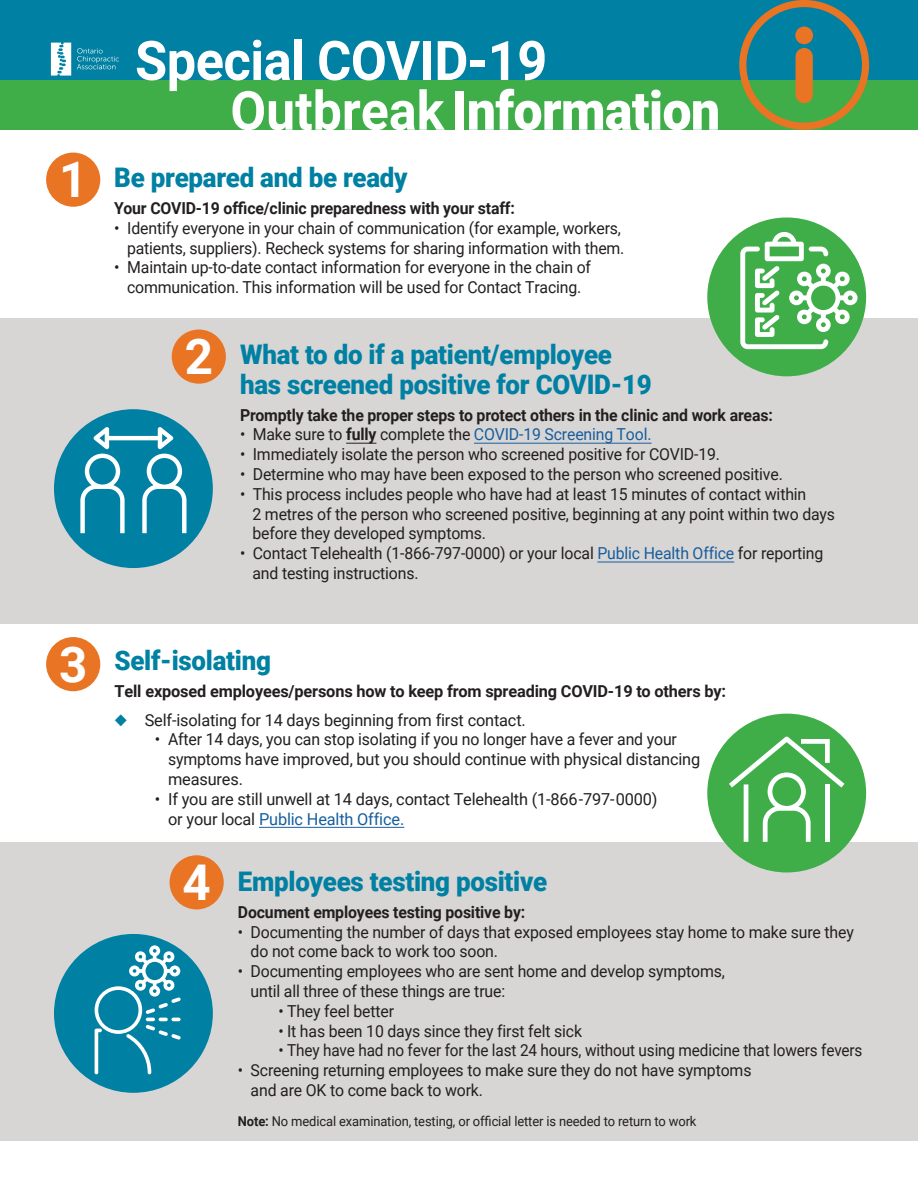
<style>
.page{position:relative;width:918px;height:1188px;background:#fff}
.page>*{position:absolute;margin:0;border:0;box-sizing:border-box;transform-origin:0 0}
.t1{font:700 54.6px "Roboto";letter-spacing:-.01em;color:#fff;scale:.96 1}
.t2{font:900 54px "Roboto";letter-spacing:-.015em;color:#fff;scale:.96 1}
.t3{font:700 49.35px "Roboto";color:#fff}
.t4{font:900 27px/30px "Roboto";letter-spacing:-.01em;color:#0080a2;scale:.96 1}
.t5{font:16.5px/19.8px "Roboto";letter-spacing:-.01em;color:#231f20;scale:.96 1}
.t6{font:16.5px/19.8px "Roboto";letter-spacing:-.01em;color:#231f20}
.t7{font:700 16.5px "Roboto";letter-spacing:-.01em;color:#231f20;scale:.96 1}
.t8{font:700 16.5px "Roboto";letter-spacing:-.01em;color:#231f20}
.t9{font:13.5px "Roboto";letter-spacing:-.01em;color:#231f20;scale:.96 1}
.s1{font-weight:700}
.s2{color:#175d9e}
.s3{color:#0080a2}
</style>
<div class="page">
<div style="left:0;top:0;width:918px;height:130px;background:#0080a2"></div>
<div style="left:0;top:80px;width:918px;height:50px;background:#3fae49"></div>
<svg style="left:739px;top:0;width:130px;height:130px"></svg>
<div style="left:0;top:318px;width:918px;height:306px;background:#d8d6d5"></div>
<div style="left:0;top:843px;width:918px;height:298px;background:#d8d6d5"></div>
<div style="left:46px;top:153px;width:54px;height:54px;background:#e87424;border-radius:50%"></div>
<div style="left:46px;top:637px;width:54px;height:54px;background:#e87424;border-radius:50%"></div>
<div style="left:170px;top:855px;width:54px;height:54px;background:#e87424;border-radius:50%"></div>
<div style="left:172px;top:330px;width:54px;height:54px;background:#e87424;border-radius:50%"></div>
<svg style="left:51px;top:43px;width:20px;height:33px"></svg>
<svg style="left:77px;top:48px;width:42px;height:21px"></svg>
<div style="left:54px;top:409px;width:159px;height:159px;background:#0080a2;border-radius:50%"></div>
<div style="left:54px;top:934px;width:159px;height:159px;background:#0080a2;border-radius:50%"></div>
<div style="left:707px;top:217px;width:159px;height:159px;background:#3fae49;border-radius:50%"></div>
<div style="left:707px;top:714px;width:159px;height:158px;background:#3fae49;border-radius:50%"></div>
<svg style="left:80px;top:427px;width:107px;height:106px"></svg>
<svg style="left:95px;top:945px;width:86px;height:129px"></svg>
<svg style="left:740px;top:232px;width:118px;height:117px"></svg>
<svg style="left:729px;top:736px;width:115px;height:106px"></svg>
<hr style="left:346px;top:443px;width:30px;height:1px;background:#231f20">
<hr style="left:474px;top:443px;width:178px;height:1px;background:#175d9e">
<hr style="left:597px;top:562px;width:137px;height:1px;background:#175d9e">
<hr style="left:259px;top:827px;width:145px;height:1px;background:#175d9e">
<p class="t3" style="left:59px;top:145px;width:30px">1</p>
<p class="t3" style="left:59px;top:629px;width:30px">3</p>
<p class="t1" style="left:135px;top:22px;width:431px">Special COVID-19</p>
<p class="t2" style="left:230px;top:73px;width:512px"><span class="s1">Outbreak</span> Information</p>
<p class="t4" style="left:114px;top:162px;width:307px">Be prepared and be ready</p>
<p class="t7" style="left:114px;top:197px;width:419px">Your COVID-19 office/clinic preparedness with your staff:</p>
<p class="t6" style="left:114px;top:217px;width:512px;text-align:right">• Identify everyone in your chain of communication (for example, workers, patients, suppliers). Recheck systems for sharing information with them.</p>
<p class="t6" style="left:114px;top:257px;width:478px;text-align:center">• Maintain up-to-date contact information for everyone in the chain of communication. This information will be used for Contact Tracing.</p>
<p class="t3" style="left:185px;top:322px;width:30px">2</p>
<p class="t4" style="left:240px;top:338px;width:430px">What to do if a patient/employee has screened positive for COVID-19</p>
<p class="t7" style="left:240px;top:403px;width:556px">Promptly take the proper steps to protect others in the clinic and work areas:</p>
<p class="t5" style="left:240px;top:424px;width:430px">• Make sure to <span class="s1">fully</span> complete the <span class="s2">COVID-19 Screening Tool.</span></p>
<p class="t5" style="left:240px;top:444px;width:501px">• Immediately isolate the person who screened positive for COVID-19.</p>
<p class="t5" style="left:240px;top:464px;width:567px">• Determine who may have been exposed to the person who screened positive.</p>
<p class="t5" style="left:252px;top:483px;width:608px;text-indent:-12px">• This process includes people who have had at least 15 minutes of contact within<br>2 metres of the person who screened positive, beginning at any point within two days before they developed symptoms.</p>
<p class="t5" style="left:252px;top:543px;width:596px;text-indent:-12px">• Contact Telehealth (1-866-797-0000) or your local <span class="s2">Public Health Office</span> for reporting and testing instructions.</p>
<p class="t4" style="left:114px;top:645px;width:165px">Self-isolating</p>
<p class="t8" style="left:114px;top:679px;width:613px">Tell exposed employees/persons how to keep from spreading COVID-19 to others by:</p>
<p class="t6" style="left:114px;top:709px;width:413px"><span class="s3">◆</span> Self-isolating for 14 days beginning from first contact.</p>
<p class="t6" style="left:168px;top:729px;width:534px;text-indent:-13px">• After 14 days, you can stop isolating if you no longer have a fever and your symptoms have improved, but you should continue with physical distancing measures.</p>
<p class="t6" style="left:168px;top:788px;width:491px;text-indent:-13px">• If you are still unwell at 14 days, contact Telehealth (1-866-797-0000) or your local <span class="s2">Public Health Office.</span></p>
<p class="t3" style="left:183px;top:848px;width:30px">4</p>
<p class="t4" style="left:238px;top:866px;width:324px">Employees testing positive</p>
<p class="t7" style="left:238px;top:900px;width:301px">Document employees testing positive by:</p>
<p class="t5" style="left:251px;top:921px;width:630px;text-indent:-13px">• Documenting the number of days that exposed employees stay home to make sure they do not come back to work too soon.</p>
<p class="t5" style="left:251px;top:961px;width:495px;text-indent:-13px">• Documenting employees who are sent home and develop symptoms, until all three of these things are true:</p>
<p class="t5" style="left:278px;top:1000px;width:122px">• They feel better</p>
<p class="t5" style="left:278px;top:1020px;width:318px">• It has been 10 days since they first felt sick</p>
<p class="t5" style="left:278px;top:1040px;width:610px">• They have had no fever for the last 24 hours, without using medicine that lowers fevers</p>
<p class="t5" style="left:251px;top:1060px;width:523px;text-indent:-13px">• Screening returning employees to make sure they do not have symptoms and are OK to come back to work.</p>
<p class="t9" style="left:238px;top:1112px;width:479px"><span class="s1">Note:</span> No medical examination, testing, or official letter is needed to return to work</p>
</div>
